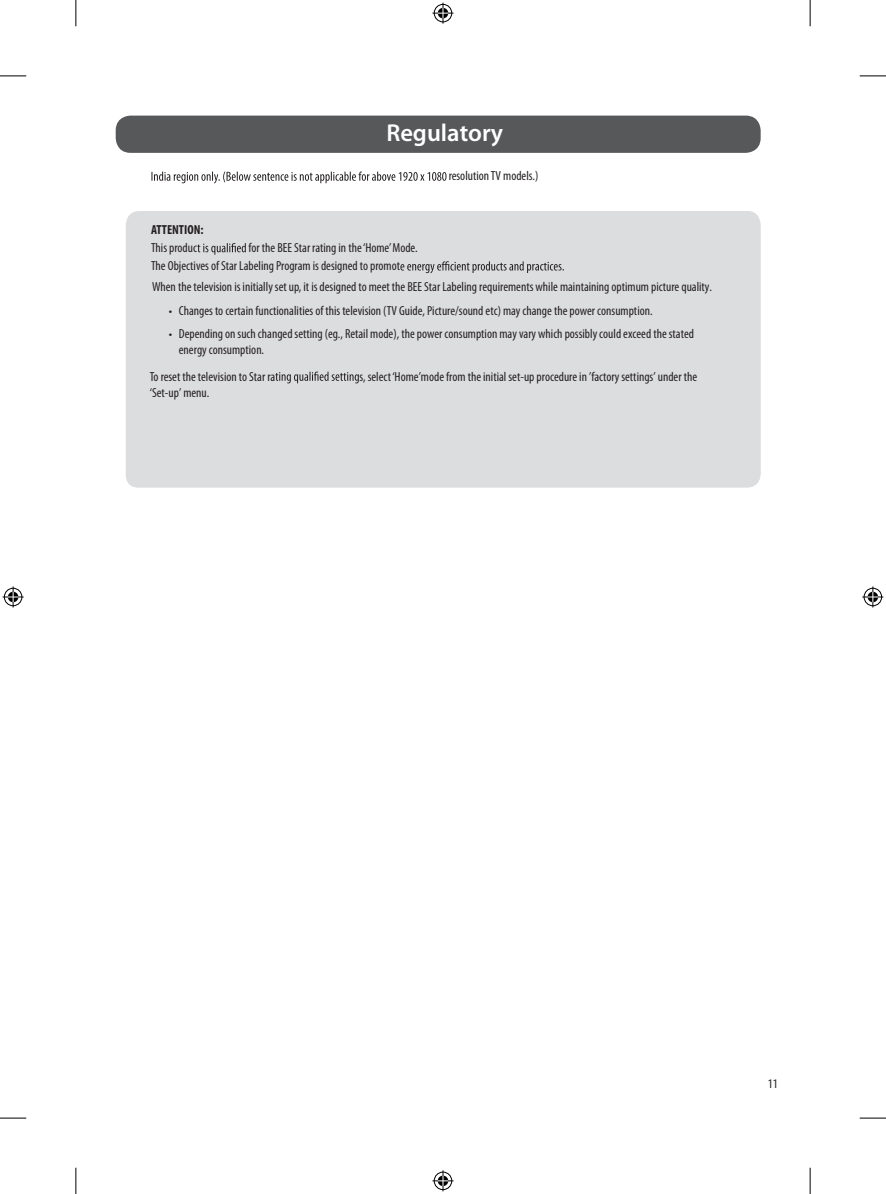
<style>
.page{position:relative;width:886px;height:1194px;background:#fff}
.page>*{position:absolute;margin:0;border:0;box-sizing:border-box;transform-origin:0 0}
.t1{font:600 24.5px "Myriad Pro";color:#fff}
.t2{font:condensed 13.12px/18.2px "Myriad Pro";color:#231f20}
.t3{font:700 condensed 13.12px "Myriad Pro";color:#231f20}
.s1{font-family:"LG Smart";font-stretch:normal}
</style>
<div class="page">
<div style="left:116px;top:116px;width:645px;height:37px;background:#57585a;border-radius:15px"></div>
<svg style="left:151px;top:171px;width:295px;height:12px"></svg>
<div style="left:125px;top:211px;width:636px;height:277px;background:#dcdddf"></div>
<svg style="left:197px;top:243px;width:49px;height:12px"></svg>
<svg style="left:400px;top:261px;width:164px;height:12px;background:#b3b2b4"></svg>
<svg style="left:275px;top:371px;width:84px;height:12px"></svg>
<svg style="left:0;top:76px;width:26px;height:1px"></svg>
<svg style="left:860px;top:76px;width:26px;height:1px"></svg>
<svg style="left:0;top:1117px;width:26px;height:1px"></svg>
<svg style="left:860px;top:1117px;width:26px;height:1px"></svg>
<svg style="left:76px;top:0;width:1px;height:26px"></svg>
<svg style="left:76px;top:1167px;width:1px;height:26px"></svg>
<svg style="left:810px;top:0;width:1px;height:26px"></svg>
<svg style="left:810px;top:1167px;width:1px;height:26px"></svg>
<svg style="left:432px;top:3px;width:21px;height:21px"></svg>
<svg style="left:432px;top:1170px;width:21px;height:21px"></svg>
<svg style="left:3px;top:586px;width:21px;height:21px"></svg>
<svg style="left:862px;top:586px;width:21px;height:21px"></svg>
<h1 class="t1" style="left:386px;top:118px;width:118px">Regulatory</h1>
<p class="t2" style="left:449px;top:167px;width:91px">resolution TV models.)</p>
<p class="t3" style="left:151px;top:221px;width:54px">ATTENTION:</p>
<p class="t2" style="left:151px;top:239px;width:47px">This produc</p>
<p class="t2" style="left:151px;top:239px;width:268px;text-indent:97px">for the BEE Star rating in the ‘Home’ Mode.<br>The Objectives of Star Labeling Program is designed to promot</p>
<p class="t2" style="left:152px;top:278px;width:561px">When the television is initially set up, it is designed to meet the BEE Star Labeling requirements while maintaining optimum picture quality.</p>
<p class="t2" style="left:169px;top:302px;width:485px"><span class="s1">•</span> Changes to certain functionalities of this television (TV Guide, Picture/sound etc) may change the power consumption.</p>
<p class="t2" style="left:179px;top:326px;width:517px;line-height:15.8px;text-indent:-10px"><span class="s1">•</span> Depending on such changed setting (eg., Retail mode), the power consumption may vary which possibly could exceed the stated energy consumption.</p>
<p class="t2" style="left:150px;top:367px;width:127px">To reset the television to Star ra</p>
<p class="t2" style="left:359px;top:367px;width:339px">s, select ‘Home’mode from the initial set-up procedure in ’factory settings’ under the</p>
<p class="t2" style="left:150px;top:383px;width:61px">‘Set-up’ menu.</p>
<p class="t2" style="left:768px;top:1074px;width:12px">11</p>
</div>
